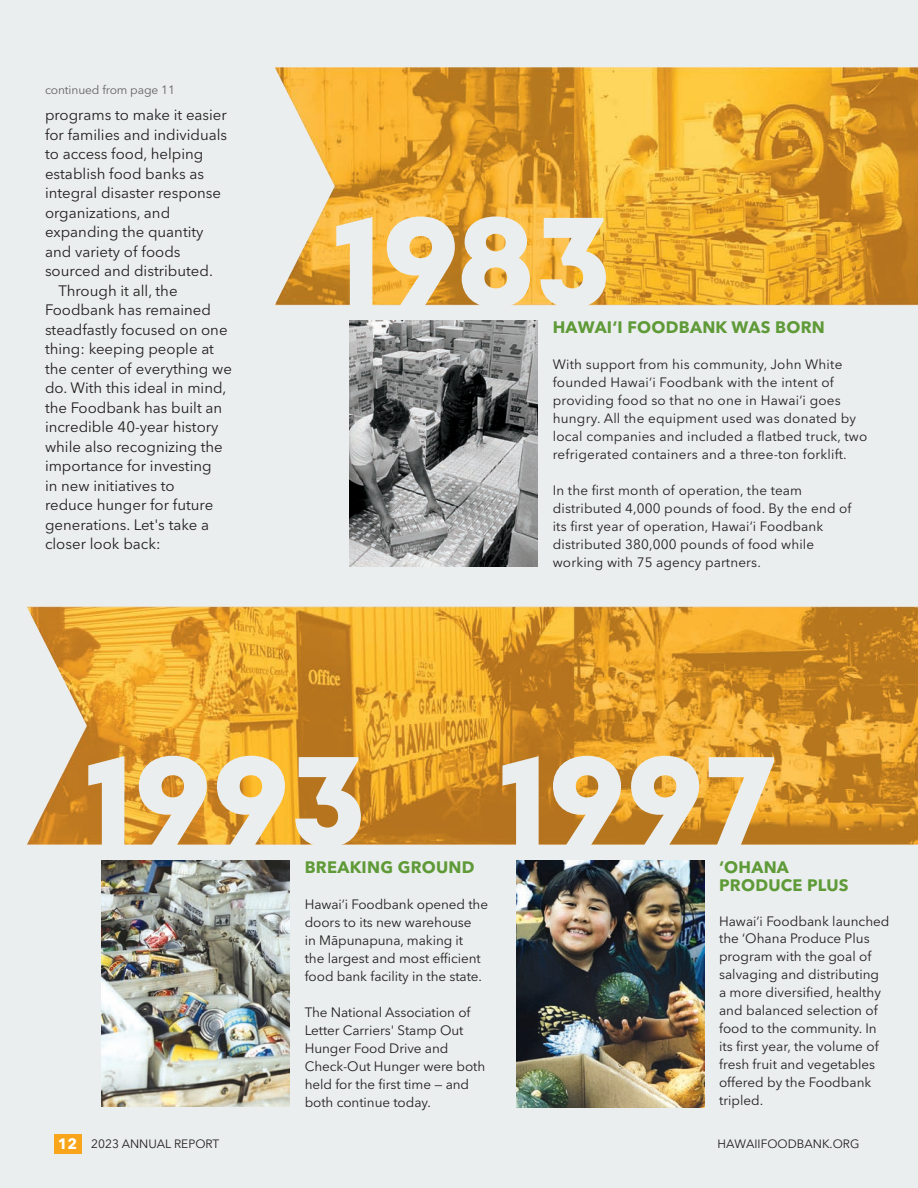
<style>
.page{position:relative;width:918px;height:1188px;background:#fff}
.page>*{position:absolute;margin:0;border:0;box-sizing:border-box;transform-origin:0 0}
.t1{font:900 126.75px "Intro";color:#ebeeee}
.Small_text{font:700 16.5px "Avenir Next LT Pro";letter-spacing:.015em;color:#5f9a38}
.Small_text-2{font:15px/19.5px "Avenir Next LT Pro";color:#231f20}
.Small_text-3{font:13.5px/18px "Avenir Next LT Pro";color:#231f20}
.t2{font:12px "Avenir Next LT Pro";color:#231f20}
.Small_text-4{font:12px "Avenir Next LT Pro";letter-spacing:-.01em;color:#636366}
.s1{font-weight:700;font-size:15px;color:#fff}
</style>
<div class="page">
<img style="left:0;top:0;width:918px;height:1188px">
<div style="left:54px;top:1134px;width:27px;height:20px;background:#f9a51b"></div>
<img style="left:350px;top:321px;width:188px;height:246px">
<img style="left:102px;top:861px;width:188px;height:246px">
<img style="left:516px;top:861px;width:188px;height:246px">
<p class="Small_text-4" style="left:45px;top:83px;width:132px">continued from page 11</p>
<p class="Small_text-2" style="left:45px;top:105px;width:184px">programs to make it easier for families and individuals to access food, helping establish food banks as integral disaster response organizations, and expanding the quantity and variety of foods sourced and distributed.</p>
<p class="Small_text-2" style="left:45px;top:281px;width:188px;text-indent:14px">Through it all, the<br>Foodbank has remained steadfastly focused on one thing: keeping people at the center of everything we do. With this ideal in mind, the Foodbank has built an incredible 40-year history while also recognizing the importance for investing<br>in new initiatives to<br>reduce hunger for future generations. Let's take a closer look back:</p>
<p class="t1" style="left:335px;top:181px;width:279px">1983</p>
<p class="Small_text" style="left:553px;top:317px;width:274px">HAWAI‘I FOODBANK WAS BORN</p>
<p class="Small_text-3" style="left:553px;top:355px;width:316px">With support from his community, John White founded Hawai‘i Foodbank with the intent of providing food so that no one in Hawai‘i goes hungry. All the equipment used was donated by local companies and included a flatbed truck, two refrigerated containers and a three-ton forklift.</p>
<p class="Small_text-3" style="left:553px;top:481px;width:300px">In the first month of operation, the team distributed 4,000 pounds of food. By the end of its first year of operation, Hawai‘i Foodbank distributed 380,000 pounds of food while working with 75 agency partners.</p>
<p class="t1" style="left:87px;top:720px;width:282px">1993</p>
<p class="Small_text" style="left:305px;top:857px;width:171px">BREAKING GROUND</p>
<p class="Small_text-3" style="left:305px;top:895px;width:185px">Hawai‘i Foodbank opened the doors to its new warehouse<br>in Māpunapuna, making it<br>the largest and most efficient food bank facility in the state.</p>
<p class="Small_text-3" style="left:305px;top:1003px;width:182px">The National Association of<br>Letter Carriers' Stamp Out<br>Hunger Food Drive and<br>Check-Out Hunger were both held for the first time — and both continue today.</p>
<p class="t1" style="left:501px;top:720px;width:275px">1997</p>
<p class="Small_text" style="left:719px;top:857px;width:71px">‘OHANA</p>
<p class="Small_text" style="left:719px;top:875px;width:131px">PRODUCE PLUS</p>
<p class="Small_text-3" style="left:719px;top:912px;width:172px">Hawai‘i Foodbank launched the ‘Ohana Produce Plus program with the goal of salvaging and distributing a more diversified, healthy and balanced selection of food to the community. In its first year, the volume of fresh fruit and vegetables offered by the Foodbank tripled.</p>
<p class="t2" style="left:58px;top:1137px;width:163px"><span class="s1">12</span> 2023 ANNUAL REPORT</p>
<p class="t2" style="left:718px;top:1137px;width:143px">HAWAIIFOODBANK.ORG</p>
</div>
